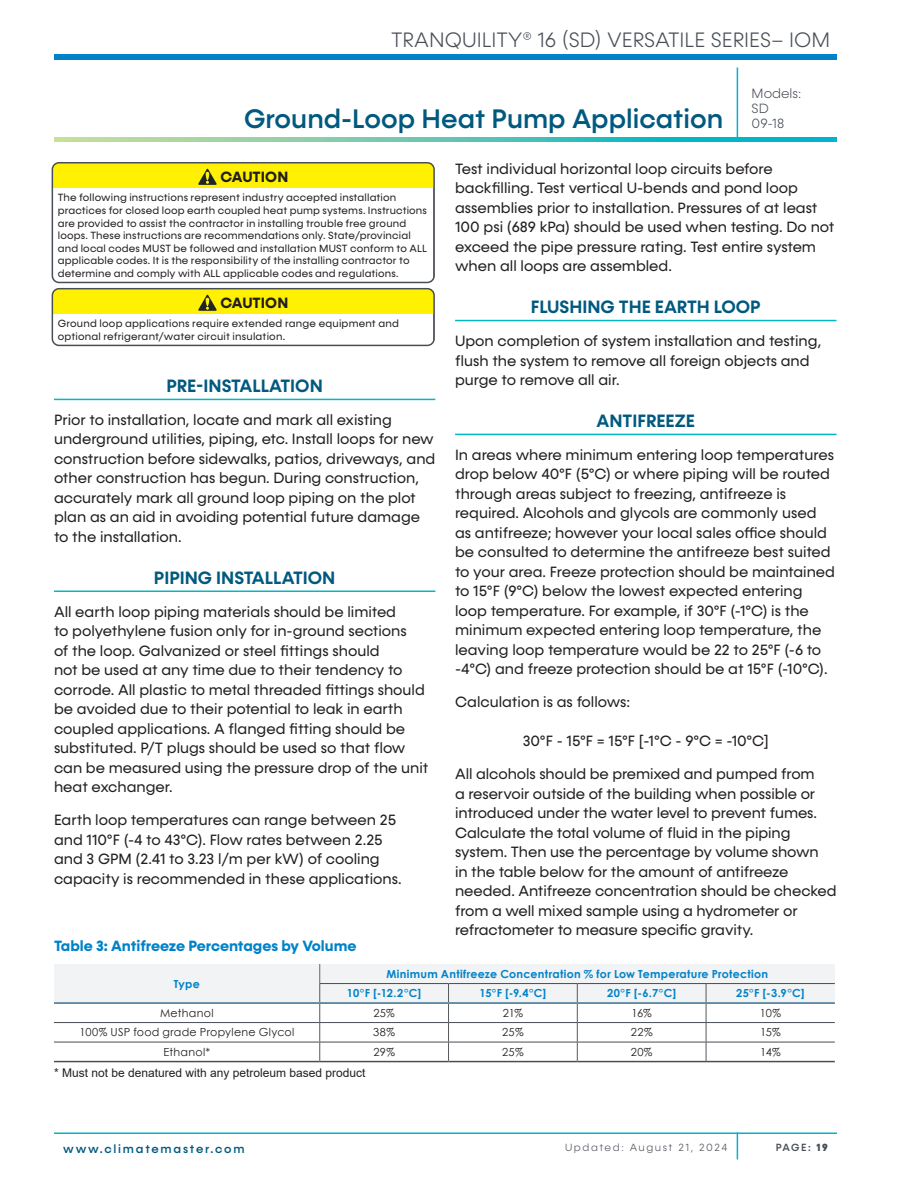
<style>
.page{position:relative;width:918px;height:1188px;background:#fff}
.page>*{position:absolute;margin:0;border:0;box-sizing:border-box;transform-origin:0 0}
.Page_Header{font:500 27px "Konnect";color:#01597f}
.t1{font:300 21px "Konnect";color:#484e55}
.Paragraph_Header_-_PRIMARY{font:600 18px "Konnect";color:#01597f}
.Body_Text{font:15px/19.5px "Konnect";color:#231f20}
.t2{font:700 15px "Konnect";color:#0082c9}
.t3{font:700 15px "Konnect";color:#231f20}
.t4{font:300 13.5px/15px "Konnect";color:#484e55}
.t5{font:12px "Arial";color:#231f20}
.t6{font:500 12px "Konnect";letter-spacing:.15em;color:#01597f}
.Header_Rows_-_Centered{font:700 11.1px "Century Gothic";letter-spacing:.02em;color:#0082c9}
.Body_Rows_-_Centered{font:11.1px "Century Gothic";letter-spacing:.025em;color:#231f20}
.t7{font:10.5px/12.6px "Konnect";letter-spacing:.015em;color:#231f20}
.t8{font:300 10.5px "Konnect";letter-spacing:.145em;color:#484e55}
.t9{font:500 10.5px "Konnect";color:#484e55}
.s1{font-weight:800}
</style>
<div class="page">
<div style="left:54px;top:54px;width:783px;height:5px;background:#0082c9"></div>
<hr style="left:737px;top:68px;width:1px;height:71px;background:#00b3d0">
<hr style="left:54px;top:1132px;width:783px;height:2px;background:#00b3d0">
<svg style="left:737px;top:1132px;width:1px;height:28px"></svg>
<svg style="left:54px;top:138px;width:783px;height:3px"></svg>
<hr style="left:54px;top:399px;width:381px;height:1px;background:#00b9c3">
<hr style="left:54px;top:591px;width:381px;height:1px;background:#00b9c3">
<div style="left:52px;top:163px;width:382px;height:25px;background:#fff101"></div>
<hr style="left:433px;top:188px;width:1px;height:94px;background:#64666b">
<svg style="left:198px;top:169px;width:19px;height:16px"></svg>
<div style="left:52px;top:162px;width:383px;height:121px;border:2px solid #484e55;border-radius:7px"></div>
<div style="left:52px;top:289px;width:382px;height:25px;background:#fff101"></div>
<hr style="left:433px;top:314px;width:1px;height:31px;background:#64666b">
<svg style="left:198px;top:295px;width:19px;height:16px"></svg>
<div style="left:52px;top:288px;width:383px;height:58px;border:2px solid #484e55;border-radius:7px"></div>
<hr style="left:455px;top:320px;width:381px;height:1px;background:#00b9c3">
<hr style="left:455px;top:434px;width:381px;height:1px;background:#00b9c3">
<hr style="left:54px;top:1061px;width:266px;height:1px;background:#484e55">
<hr style="left:320px;top:1061px;width:129px;height:1px;background:#484e55">
<hr style="left:449px;top:1061px;width:128px;height:1px;background:#484e55">
<hr style="left:577px;top:1061px;width:129px;height:1px;background:#484e55">
<hr style="left:706px;top:1061px;width:129px;height:1px;background:#484e55">
<svg style="left:54px;top:964px;width:781px;height:97px"></svg>
<h2 class="t1" style="left:391px;top:28px;width:441px">Tranquility® 16 (SD) VERSATILE SERI ES– IOM</h2>
<p class="t4" style="left:752px;top:86px;width:51px">Models:<br>SD<br>09-18</p>
<p class="Page_Header" style="left:244px;top:103px;width:480px">Ground-Loop Heat Pump Application</p>
<p class="Body_Text" style="left:455px;top:159px;width:381px">Test individual horizontal loop circuits before backfilling. Test vertical U-bends and pond loop assemblies prior to installation. Pressures of at least 100 psi (689 kPa) should be used when testing. Do not exceed the pipe pressure rating. Test entire system when all loops are assembled.</p>
<p class="Paragraph_Header_-_PRIMARY" style="left:531px;top:296px;width:231px">FLUSHING THE EARTH LOOP</p>
<p class="Body_Text" style="left:455px;top:331px;width:368px">Upon completion of system installation and testing, flush the system to remove all foreign objects and purge to remove all air.</p>
<p class="Paragraph_Header_-_PRIMARY" style="left:597px;top:410px;width:100px">ANTIFREEZE</p>
<p class="Body_Text" style="left:455px;top:445px;width:381px">In areas where minimum entering loop temperatures drop below 40°F (5°C) or where piping will be routed through areas subject to freezing, antifreeze is required. Alcohols and glycols are commonly used as antifreeze; however your local sales office should be consulted to determine the antifreeze best suited to your area. Freeze protection should be maintained to 15°F (9°C) below the lowest expected entering loop temperature. For example, if 30°F (-1°C) is the minimum expected entering loop temperature, the leaving loop temperature would be 22 to 25°F (-6 to -4°C) and freeze protection should be at 15°F (-10°C).</p>
<p class="Body_Text" style="left:455px;top:693px;width:177px">Calculation is as follows:</p>
<p class="Body_Text" style="left:523px;top:732px;width:247px">30°F - 15°F = 15°F [-1°C - 9°C = -10°C]</p>
<p class="Body_Text" style="left:455px;top:765px;width:383px">All alcohols should be premixed and pumped from<br>a reservoir outside of the building when possible or introduced under the water level to prevent fumes.<br>Calculate the total volume of fluid in the piping system. Then use the percentage by volume shown<br>in the table below for the amount of antifreeze needed. Antifreeze concentration should be checked from a well mixed sample using a hydrometer or refractometer to measure specific gravity.</p>
<p class="t3" style="left:220px;top:168px;width:69px">CAUTION</p>
<p class="t7" style="left:58px;top:192px;width:371px">The following instructions represent industry accepted installation practices for closed loop earth coupled heat pump systems. Instructions are provided to assist the contractor in installing trouble free ground loops. These instructions are recommendations only. State/provincial and local codes MUST be followed and installation MUST conform to ALL applicable codes. It is the responsibility of the installing contractor to determine and comply with ALL applicable codes and regulations.</p>
<p class="t3" style="left:220px;top:294px;width:69px">CAUTION</p>
<p class="t7" style="left:58px;top:318px;width:343px">Ground loop applications require extended range equipment and optional refrigerant/water circuit insulation.</p>
<p class="Paragraph_Header_-_PRIMARY" style="left:167px;top:375px;width:158px">PRE-INSTALLATION</p>
<p class="Body_Text" style="left:54px;top:410px;width:383px">Prior to installation, locate and mark all existing underground utilities, piping, etc. Install loops for new construction before sidewalks, patios, driveways, and other construction has begun. During construction, accurately mark all ground loop piping on the plot plan as an aid in avoiding potential future damage to the installation.</p>
<p class="Paragraph_Header_-_PRIMARY" style="left:154px;top:567px;width:183px">PIPING INSTALLATION</p>
<p class="Body_Text" style="left:54px;top:602px;width:376px">All earth loop piping materials should be limited<br>to polyethylene fusion only for in-ground sections<br>of the loop. Galvanized or steel fittings should<br>not be used at any time due to their tendency to corrode. All plastic to metal threaded fittings should be avoided due to their potential to leak in earth coupled applications. A flanged fitting should be substituted. P/T plugs should be used so that flow can be measured using the pressure drop of the unit heat exchanger.</p>
<p class="Body_Text" style="left:54px;top:811px;width:349px">Earth loop temperatures can range between 25 and 110°F (-4 to 43°C). Flow rates between 2.25 and 3 GPM (2.41 to 3.23 l/m per kW) of cooling capacity is recommended in these applications.</p>
<p class="t2" style="left:54px;top:937px;width:304px">Table 3: Antifreeze Percentages by Volume</p>
<p class="Header_Rows_-_Centered" style="left:174px;top:975px;width:27px">Type</p>
<p class="Header_Rows_-_Centered" style="left:386px;top:966px;width:383px">Minimum Antifreeze Concentration % for Low Temperature Protection</p>
<p class="Header_Rows_-_Centered" style="left:347px;top:985px;width:76px">10°F [-12.2°C]</p>
<p class="Header_Rows_-_Centered" style="left:479px;top:985px;width:68px">15°F [-9.4°C]</p>
<p class="Header_Rows_-_Centered" style="left:607px;top:985px;width:71px">20°F [-6.7°C]</p>
<p class="Header_Rows_-_Centered" style="left:736px;top:985px;width:70px">25°F [-3.9°C]</p>
<p class="Body_Rows_-_Centered" style="left:160px;top:1005px;width:55px">Methanol</p>
<p class="Body_Rows_-_Centered" style="left:373px;top:1005px;width:23px">25%</p>
<p class="Body_Rows_-_Centered" style="left:503px;top:1005px;width:22px">21%</p>
<p class="Body_Rows_-_Centered" style="left:632px;top:1005px;width:22px">16%</p>
<p class="Body_Rows_-_Centered" style="left:760px;top:1005px;width:23px">10%</p>
<p class="Body_Rows_-_Centered" style="left:79px;top:1025px;width:217px">100% USP food grade Propylene Glycol</p>
<p class="Body_Rows_-_Centered" style="left:373px;top:1025px;width:23px">38%</p>
<p class="Body_Rows_-_Centered" style="left:502px;top:1025px;width:23px">25%</p>
<p class="Body_Rows_-_Centered" style="left:631px;top:1025px;width:23px">22%</p>
<p class="Body_Rows_-_Centered" style="left:760px;top:1025px;width:22px">15%</p>
<p class="Body_Rows_-_Centered" style="left:163px;top:1044px;width:48px">Ethanol*</p>
<p class="Body_Rows_-_Centered" style="left:373px;top:1044px;width:23px">29%</p>
<p class="Body_Rows_-_Centered" style="left:502px;top:1044px;width:23px">25%</p>
<p class="Body_Rows_-_Centered" style="left:631px;top:1044px;width:23px">20%</p>
<p class="Body_Rows_-_Centered" style="left:760px;top:1044px;width:22px">14%</p>
<p class="t5" style="left:54px;top:1065px;width:313px">* Must not be denatured with any petroleum based product</p>
<p class="t6" style="left:63px;top:1141px;width:183px">www.climatemaster.com</p>
<p class="t8" style="left:565px;top:1142px;width:164px">Updated: August 21, 2024</p>
<p class="t9" style="left:776px;top:1142px;width:54px">PAGE: <span class="s1">19</span></p>
</div>
